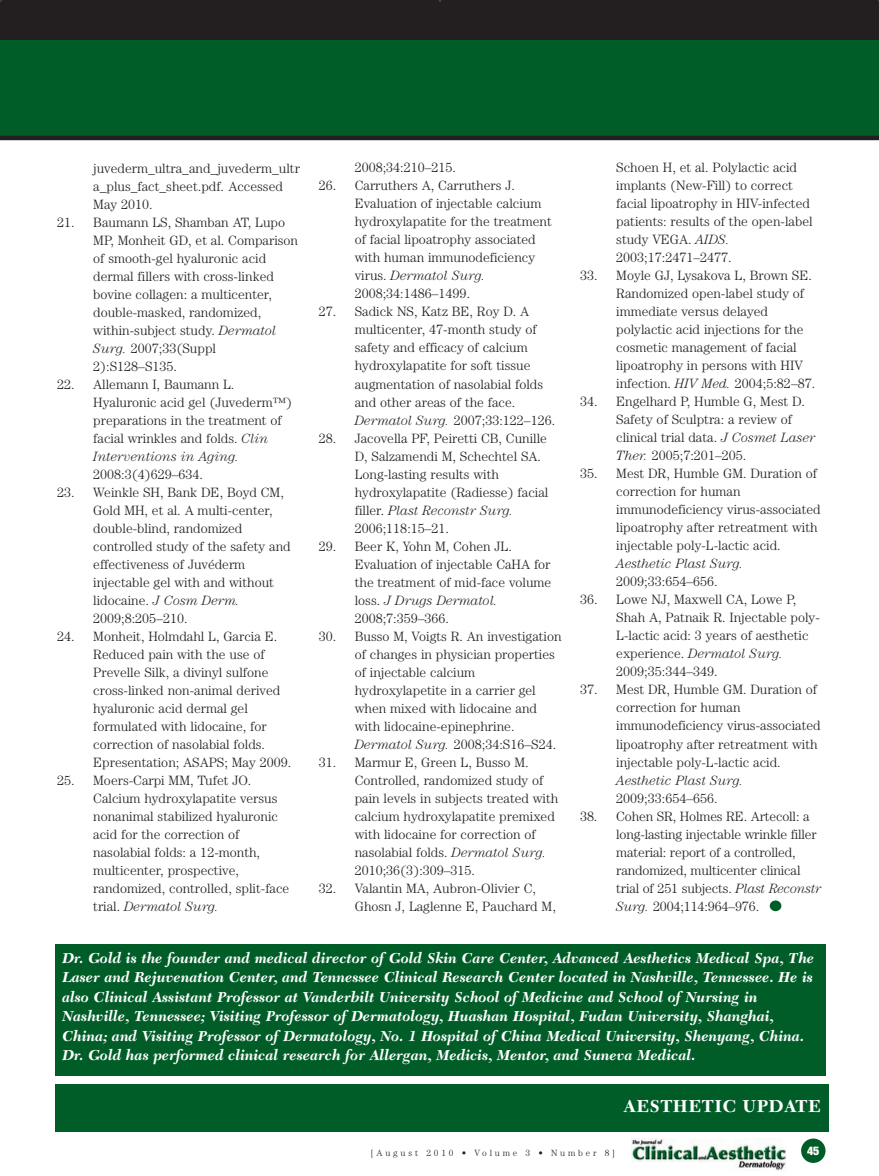
<style>
.page{position:relative;width:879px;height:1176px;background:#fff}
.page>*{position:absolute;margin:0;border:0;box-sizing:border-box;transform-origin:0 0}
.t1{font:700 18px "New Caledonia";letter-spacing:.03em;color:#fff}
.t2{font:italic 700 15px/19.5px "New Caledonia";color:#fff}
.t3{font:300 13.5px/18px "Century Std";color:#231f20}
.t4{font:italic 300 13.5px "Century Std";color:#231f20}
.t5{font:900 condensed 12px "Helvetica Neue LT Std";color:#fff}
.t6{font:300 9px "Century Std";letter-spacing:.31em;color:#231f20}
.s1{font-style:italic}
</style>
<div class="page">
<div style="left:800px;top:1138px;width:25px;height:24px;background:#005d28;border-radius:50%"></div>
<img style="left:631px;top:1138px;width:154px;height:31px">
<div style="left:769px;top:900px;width:12px;height:10px;background:#005d28;border-radius:50%"></div>
<div style="left:0;top:38px;width:878px;height:100px;background:#005d28"></div>
<hr style="left:0;top:136px;width:878px;height:4px;background:#231f20">
<div style="left:0;top:0;width:878px;height:40px;background:#231f20"></div>
<div style="left:55px;top:943px;width:769px;height:132px;background:#005d28"></div>
<div style="left:55px;top:1084px;width:773px;height:47px;background:#005d28"></div>
<p class="t3" style="left:616px;top:160px;width:198px">Schoen H, et al. Polylactic acid implants (New-Fill) to correct facial lipoatrophy in HIV-infected patients: results of the open-label study VEGA. <span class="s1">AIDS.<br></span>2003;17:2471–2477.</p>
<p class="t3" style="left:616px;top:268px;width:200px;text-indent:-36px">33. Moyle GJ, Lysakova L, Brown SE.<br>Randomized open-label study of immediate versus delayed polylactic acid injections for the cosmetic management of facial lipoatrophy in persons with HIV infection. <span class="s1">HIV Med.</span> 2004;5:82–87.</p>
<p class="t3" style="left:616px;top:394px;width:200px;text-indent:-36px">34. Engelhard P, Humble G, Mest D.<br>Safety of Sculptra: a review of clinical trial data. <span class="s1">J Cosmet Laser<br>Ther.</span> 2005;7:201–205.</p>
<p class="t3" style="left:616px;top:466px;width:206px;text-indent:-36px">35. Mest DR, Humble GM. Duration of correction for human immunodeficiency virus-associated lipoatrophy after retreatment with injectable poly-L-lactic acid.</p>
<p class="t4" style="left:616px;top:558px;width:129px">Aesthetic Plast Surg.</p>
<p class="t3" style="left:616px;top:574px;width:103px">2009;33:654–656.</p>
<p class="t3" style="left:616px;top:592px;width:205px;text-indent:-36px">36. Lowe NJ, Maxwell CA, Lowe P,<br>Shah A, Patnaik R. Injectable poly-<br>L-lactic acid: 3 years of aesthetic experience. <span class="s1">Dermatol Surg.<br></span>2009;35:344–349.</p>
<p class="t3" style="left:616px;top:682px;width:206px;text-indent:-36px">37. Mest DR, Humble GM. Duration of correction for human immunodeficiency virus-associated lipoatrophy after retreatment with injectable poly-L-lactic acid.</p>
<p class="t4" style="left:616px;top:774px;width:129px">Aesthetic Plast Surg.</p>
<p class="t3" style="left:616px;top:790px;width:103px">2009;33:654–656.</p>
<p class="t3" style="left:616px;top:808px;width:207px;text-indent:-36px">38. Cohen SR, Holmes RE. Artecoll: a long-lasting injectable wrinkle filler material: report of a controlled, randomized, multicenter clinical trial of 251 subjects. <span class="s1">Plast Reconstr Surg.</span> 2004;114:964–976.</p>
<p class="t2" style="left:62px;top:949px;width:753px">Dr. Gold is the founder and medical director of Gold Skin Care Center, Advanced Aesthetics Medical Spa, The Laser and Rejuvenation Center, and Tennessee Clinical Research Center located in Nashville, Tennessee. He is also Clinical Assistant Professor at Vanderbilt University School of Medicine and School of Nursing in Nashville, Tennessee; Visiting Professor of Dermatology, Huashan Hospital, Fudan University, Shanghai, China; and Visiting Professor of Dermatology, No. 1 Hospital of China Medical University, Shenyang, China.<br>Dr. Gold has performed clinical research for Allergan, Medicis, Mentor, and Suneva Medical.</p>
<h1 class="t1" style="left:623px;top:1098px;width:199px">AESTHETIC UPDATE</h1>
<p class="t3" style="left:354px;top:160px;width:103px">2008;34:210–215.</p>
<p class="t3" style="left:354px;top:178px;width:198px;text-indent:-36px">26. Carruthers A, Carruthers J.<br>Evaluation of injectable calcium hydroxylapatite for the treatment of facial lipoatrophy associated with human immunodeficiency virus. <span class="s1">Dermatol Surg.<br></span>2008;34:1486–1499.</p>
<p class="t3" style="left:354px;top:304px;width:202px;text-indent:-36px">27. Sadick NS, Katz BE, Roy D. A multicenter, 47-month study of safety and efficacy of calcium hydroxylapatite for soft tissue augmentation of nasolabial folds and other areas of the face.<br><span class="s1">Dermatol Surg.</span> 2007;33:122–126.</p>
<p class="t3" style="left:354px;top:430px;width:195px;text-indent:-36px">28. Jacovella PF, Peiretti CB, Cunille<br>D, Salzamendi M, Schechtel SA.<br>Long-lasting results with hydroxylapatite (Radiesse) facial filler. <span class="s1">Plast Reconstr Surg.<br></span>2006;118:15–21.</p>
<p class="t3" style="left:354px;top:538px;width:198px;text-indent:-36px">29. Beer K, Yohn M, Cohen JL.<br>Evaluation of injectable CaHA for the treatment of mid-face volume loss. <span class="s1">J Drugs Dermatol.<br></span>2008;7:359–366.</p>
<p class="t3" style="left:354px;top:628px;width:208px;text-indent:-36px">30. Busso M, Voigts R. An investigation of changes in physician properties of injectable calcium hydroxylapetite in a carrier gel when mixed with lidocaine and with lidocaine-epinephrine.<br><span class="s1">Dermatol Surg.</span> 2008;34:S16–S24.</p>
<p class="t3" style="left:354px;top:754px;width:205px;text-indent:-36px">31. Marmur E, Green L, Busso M.<br>Controlled, randomized study of pain levels in subjects treated with calcium hydroxylapatite premixed with lidocaine for correction of nasolabial folds. <span class="s1">Dermatol Surg.<br></span>2010;36(3):309–315.</p>
<p class="t3" style="left:354px;top:880px;width:202px;text-indent:-36px">32. Valantin MA, Aubron-Olivier C,<br>Ghosn J, Laglenne E, Pauchard M,</p>
<p class="t3" style="left:93px;top:160px;width:208px">juvederm_ultra_and_juvederm_ultr a_plus_fact_sheet.pdf. Accessed<br>May 2010.</p>
<p class="t3" style="left:93px;top:214px;width:206px;text-indent:-36px">21. Baumann LS, Shamban AT, Lupo<br>MP, Monheit GD, et al. Comparison of smooth-gel hyaluronic acid dermal fillers with cross-linked bovine collagen: a multicenter, double-masked, randomized, within-subject study. <span class="s1">Dermatol<br>Surg.</span> 2007;33(Suppl<br>2):S128–S135.</p>
<p class="t3" style="left:93px;top:376px;width:200px;text-indent:-36px">22. Allemann I, Baumann L.<br>Hyaluronic acid gel (Juvederm™) preparations in the treatment of facial wrinkles and folds. <span class="s1">Clin<br>Interventions in Aging.</span></p>
<p class="t3" style="left:93px;top:466px;width:111px">2008:3(4)629–634.</p>
<p class="t3" style="left:93px;top:484px;width:199px;text-indent:-36px">23. Weinkle SH, Bank DE, Boyd CM,<br>Gold MH, et al. A multi-center, double-blind, randomized controlled study of the safety and effectiveness of Juvéderm injectable gel with and without lidocaine. <span class="s1">J Cosm Derm.<br></span>2009;8:205–210.</p>
<p class="t3" style="left:93px;top:628px;width:199px;text-indent:-36px">24. Monheit, Holmdahl L, Garcia E.<br>Reduced pain with the use of<br>Prevelle Silk, a divinyl sulfone cross-linked non-animal derived hyaluronic acid dermal gel formulated with lidocaine, for correction of nasolabial folds.<br>Epresentation; ASAPS; May 2009.</p>
<p class="t3" style="left:93px;top:772px;width:197px;text-indent:-36px">25. Moers-Carpi MM, Tufet JO.<br>Calcium hydroxylapatite versus nonanimal stabilized hyaluronic acid for the correction of nasolabial folds: a 12-month, multicenter, prospective, randomized, controlled, split-face trial. <span class="s1">Dermatol Surg.</span></p>
<p class="t6" style="left:370px;top:1149px;width:246px">[August 2010 • Volume 3 • Number 8]</p>
<p class="t5" style="left:806px;top:1146px;width:14px">45</p>
</div>
